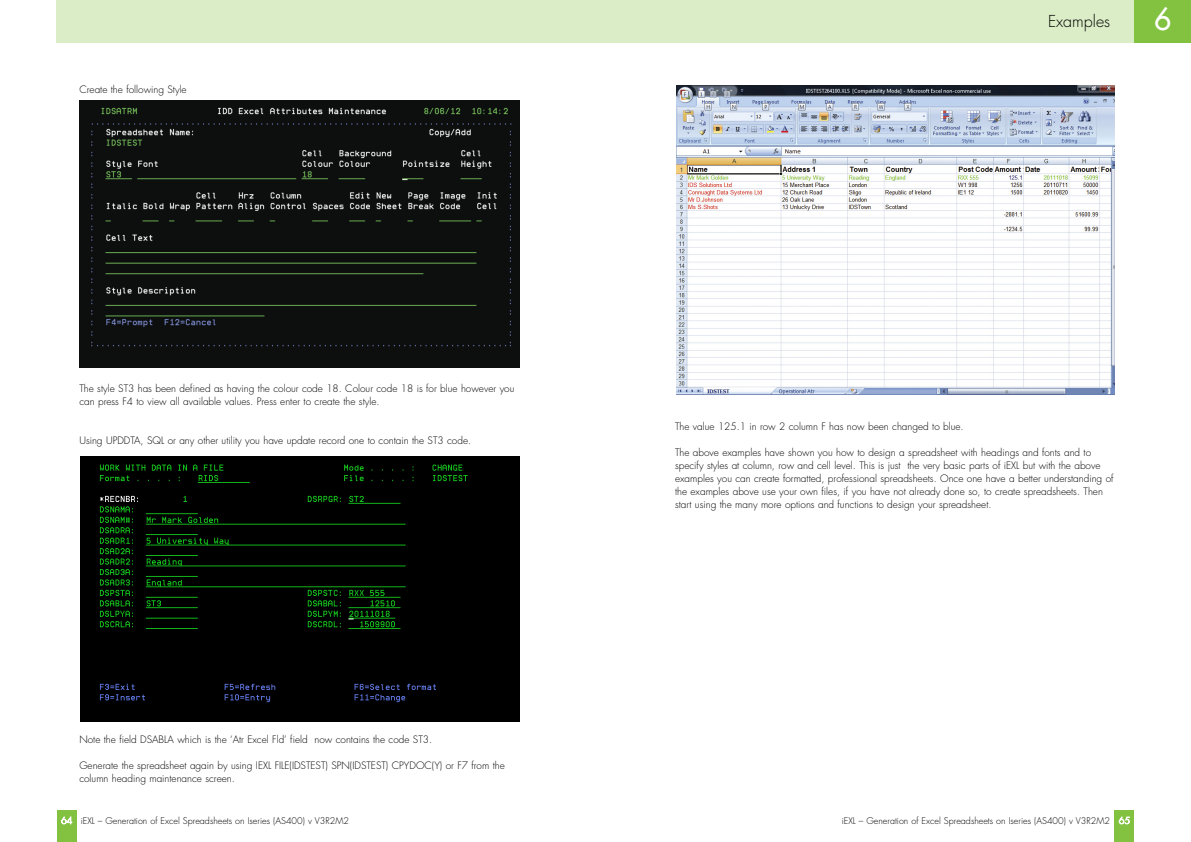
<style>
.page{position:relative;width:1191px;height:842px;background:#fff}
.page>*{position:absolute;margin:0;border:0;box-sizing:border-box;transform-origin:0 0}
.t1{font:30px "Futura";color:#fff}
.t2{font:300 16px "Futura";color:#000}
.t3{font:300 10px/13px "Futura";color:#000}
.t4{font:300 9px "Futura";color:#000}
.s1{color:#fff}
</style>
<div class="page">
<div style="left:57px;top:0;width:1134px;height:43px;background:#daedc6"></div>
<div style="left:1134px;top:0;width:57px;height:43px;background:#82c240"></div>
<div style="left:1114px;top:811px;width:20px;height:31px;background:#82c240"></div>
<div style="left:57px;top:811px;width:20px;height:31px;background:#82c240"></div>
<img style="left:79px;top:100px;width:440px;height:267px">
<img style="left:81px;top:456px;width:438px;height:266px">
<img style="left:676px;top:85px;width:438px;height:309px">
<p class="t3" style="left:79px;top:84px;width:109px">Create the following Style</p>
<p class="t3" style="left:79px;top:383px;width:436px">The style ST3 has been defined as having the colour code 18. Colour code 18 is for blue however you can press F4 to view all available values. Press enter to create the style.</p>
<p class="t3" style="left:79px;top:435px;width:393px">Using UPDDTA, SQL or any other utility you have update record one to contain the ST3 code.</p>
<p class="t3" style="left:79px;top:734px;width:354px">Note the field DSABLA which is the ‘Atr Excel Fld’ field now contains the code ST3.</p>
<p class="t3" style="left:79px;top:760px;width:427px">Generate the spreadsheet again by using IEXL FILE(IDSTEST) SPN(IDSTEST) CPYDOC(Y) or F7 from the column heading maintenance screen.</p>
<h2 class="t2" style="left:1048px;top:14px;width:64px">Examples</h2>
<h1 class="t1" style="left:1154px;top:4px;width:19px">6</h1>
<p class="t3" style="left:675px;top:420px;width:290px">The value 125.1 in row 2 column F has now been changed to blue.</p>
<p class="t3" style="left:675px;top:446px;width:440px">The above examples have shown you how to design a spreadsheet with headings and fonts and to specify styles at column, row and cell level. This is just the very basic parts of iEXL but with the above examples you can create formatted, professional spreadsheets. Once one have a better understanding of the examples above use your own files, if you have not already done so, to create spreadsheets. Then start using the many more options and functions to design your spreadsheet.</p>
<p class="t4" style="left:61px;top:816px;width:289px"><span class="s1">64</span> iEXL – Generation of Excel Spreadsheets on Iseries (AS400) v V3R2M2</p>
<p class="t4" style="left:842px;top:816px;width:290px">iEXL – Generation of Excel Spreadsheets on Iseries (AS400) v V3R2M2 <span class="s1">65</span></p>
</div>
